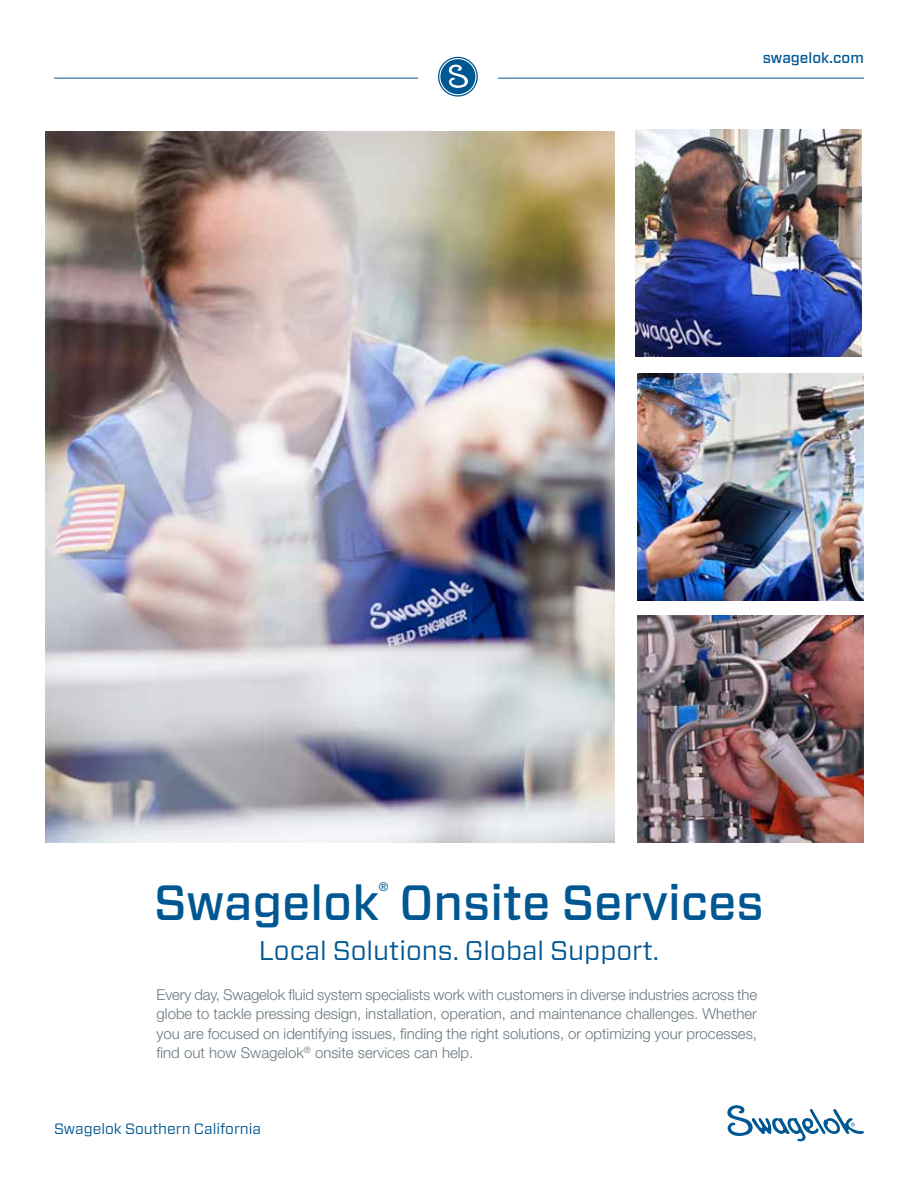
<style>
.page{position:relative;width:918px;height:1188px;background:#fff}
.page>*{position:absolute;margin:0;border:0;box-sizing:border-box;transform-origin:0 0}
.t1{font:500 49.5px "Forza";color:#005792}
.t2{font:27px "Forza";color:#005792}
.t3{font:300 15px/19.5px "Helvetica Neue LT Std";color:#6a777f;text-align:justify}
.t4{font:15px "Forza";color:#005792}
.t5{font:500 15px "Forza";color:#005792}
.t6{font:12px "Helvetica Neue LT Std";color:#005792}
</style>
<div class="page">
<img style="left:46px;top:132px;width:568px;height:710px">
<hr style="left:54px;top:78px;width:364px;height:1px;background:#005792">
<hr style="left:498px;top:78px;width:366px;height:1px;background:#005792">
<svg style="left:439px;top:57px;width:38px;height:39px"></svg>
<div style="left:438px;top:57px;width:40px;height:40px;border:1px solid #005792;border-radius:50%"></div>
<div style="left:440px;top:59px;width:35px;height:35px;background:#005792;border-radius:50%"></div>
<svg style="left:449px;top:65px;width:19px;height:23px"></svg>
<svg style="left:727px;top:1105px;width:137px;height:37px"></svg>
<img style="left:637px;top:374px;width:227px;height:226px">
<img style="left:637px;top:615px;width:227px;height:227px">
<img style="left:635px;top:130px;width:227px;height:227px">
<p class="t5" style="left:763px;top:47px;width:103px">swagelok.com</p>
<p class="t6" style="left:379px;top:880px;width:11px">®</p>
<h1 class="t1" style="left:154px;top:870px;width:611px">Swagelok Onsite Services</h1>
<h2 class="t2" style="left:259px;top:933px;width:402px">Local Solutions. Global Support.</h2>
<p class="t3" style="left:157px;top:985px;width:602px">Every day, Swagelok fluid system specialists work with customers in diverse industries across the globe to tackle pressing design, installation, operation, and maintenance challenges. Whether you are focused on identifying issues, finding the right solutions, or optimizing your processes, find out how Swagelok<sup>®</sup> onsite services can help.</p>
<p class="t4" style="left:54px;top:1119px;width:209px">Swagelok Southern California</p>
</div>
